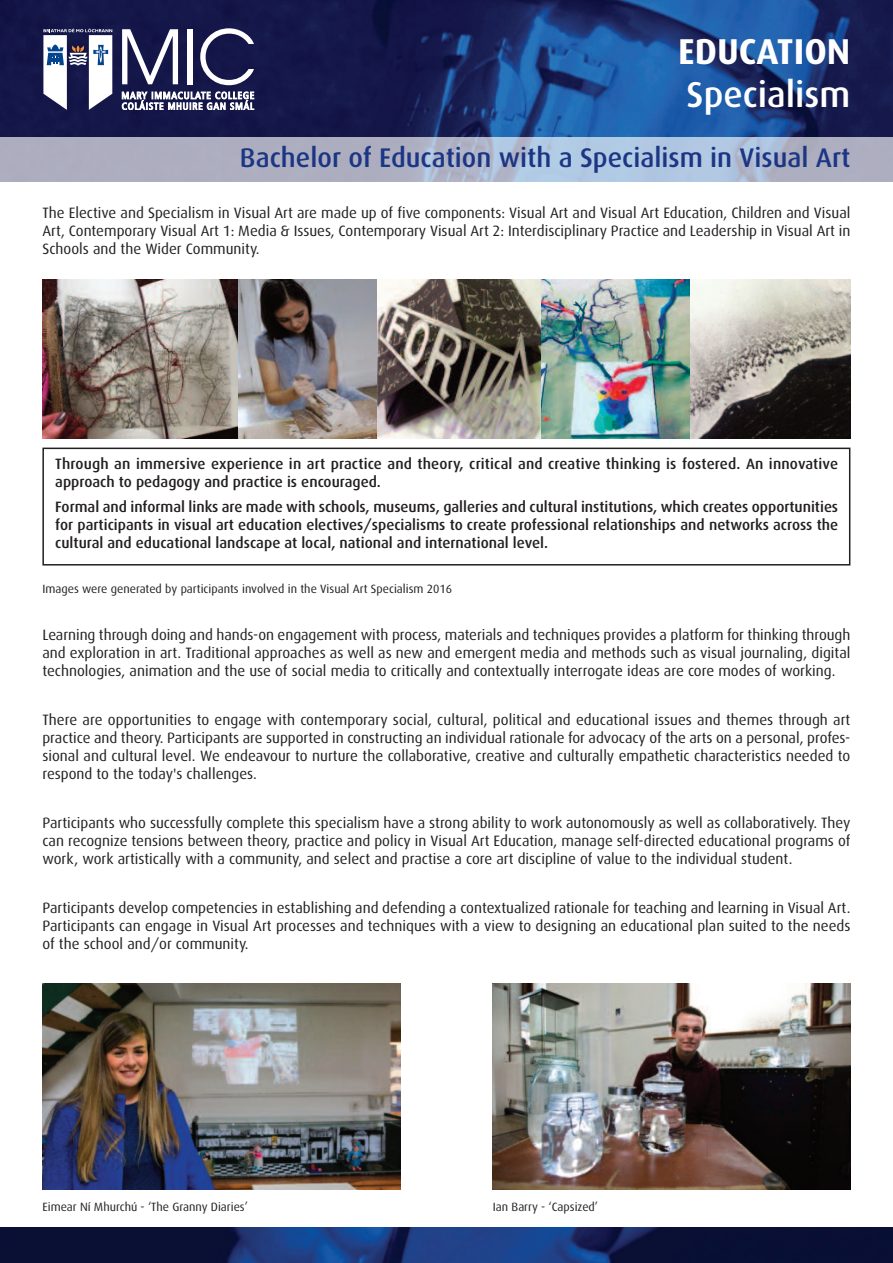
<style>
.page{position:relative;width:893px;height:1263px;background:#fff}
.page>*{position:absolute;margin:0;border:0;box-sizing:border-box;transform-origin:0 0}
.t1{font:500 36px "Dax";color:#fff}
.t2{font:700 36px "Dax";color:#fff}
.t3{font:500 27px "Dax";color:#1c3685}
.t4{font:15px/18px "Dax";color:#231f20;text-align:justify}
.t5{font:500 15px/18px "Dax";color:#231f20}
.t6{font:12px "Dax";color:#231f20}
</style>
<div class="page">
<img style="left:0;top:0;width:893px;height:137px">
<img style="left:0;top:1228px;width:893px;height:35px">
<svg style="left:0;top:137px;width:893px;height:45px;background:#aeb6ca"></svg>
<svg style="left:43px;top:28px;width:69px;height:82px"></svg>
<svg style="left:122px;top:29px;width:56px;height:55px"></svg>
<div style="left:187px;top:29px;width:6px;height:55px;background:#fff"></div>
<svg style="left:200px;top:28px;width:54px;height:57px"></svg>
<svg style="left:122px;top:91px;width:132px;height:19px"></svg>
<img style="left:43px;top:279px;width:807px;height:159px">
<img style="left:42px;top:983px;width:358px;height:207px">
<img style="left:493px;top:983px;width:357px;height:207px">
<div style="left:42px;top:448px;width:808px;height:117px;border:2px solid #231f20"></div>
<h1 class="t2" style="left:678px;top:36px;width:174px">EDUCATION</h1>
<h1 class="t1" style="left:687px;top:79px;width:165px">Specialism</h1>
<h2 class="t3" style="left:240px;top:146px;width:612px">Bachelor of Education with a Specialism in Visual Art</h2>
<p class="t4" style="left:42px;top:204px;width:809px">The Elective and Specialism in Visual Art are made up of five components: Visual Art and Visual Art Education, Children and Visual Art, Contemporary Visual Art 1: Media &amp; Issues, Contemporary Visual Art 2: Interdisciplinary Practice and Leadership in Visual Art in Schools and the Wider Community.</p>
<p class="t5" style="left:55px;top:456px;width:784px">Through an immersive experience in art practice and theory, critical and creative thinking is fostered. An innovative approach to pedagogy and practice is encouraged.</p>
<p class="t5" style="left:55px;top:498px;width:784px;text-align:justify">Formal and informal links are made with schools, museums, galleries and cultural institutions, which creates opportunities for participants in visual art education electives/specialisms to create professional relationships and networks across the cultural and educational landscape at local, national and international level.</p>
<p class="t6" style="left:42px;top:583px;width:411px">Images were generated by participants involved in the Visual Art Specialism 2016</p>
<p class="t4" style="left:42px;top:627px;width:809px">Learning through doing and hands-on engagement with process, materials and techniques provides a platform for thinking through and exploration in art. Traditional approaches as well as new and emergent media and methods such as visual journaling, digital technologies, animation and the use of social media to critically and contextually interrogate ideas are core modes of working.</p>
<p class="t4" style="left:42px;top:712px;width:809px">There are opportunities to engage with contemporary social, cultural, political and educational issues and themes through art practice and theory. Participants are supported in constructing an individual rationale for advocacy of the arts on a personal, profes&shy;sional and cultural level. We endeavour to nurture the collaborative, creative and culturally empathetic characteristics needed to respond to the today's challenges.</p>
<p class="t4" style="left:42px;top:814px;width:809px">Participants who successfully complete this specialism have a strong ability to work autonomously as well as collaboratively. They can recognize tensions between theory, practice and policy in Visual Art Education, manage self-directed educational programs of work, work artistically with a community, and select and practise a core art discipline of value to the individual student.</p>
<p class="t4" style="left:42px;top:899px;width:809px">Participants develop competencies in establishing and defending a contextualized rationale for teaching and learning in Visual Art.<br>Participants can engage in Visual Art processes and techniques with a view to designing an educational plan suited to the needs of the school and/or community.</p>
<p class="t6" style="left:43px;top:1202px;width:207px">Eimear Ní Mhurchú - ‘The Granny Diaries’</p>
<p class="t6" style="left:493px;top:1202px;width:107px">Ian Barry - ‘Capsized’</p>
</div>
